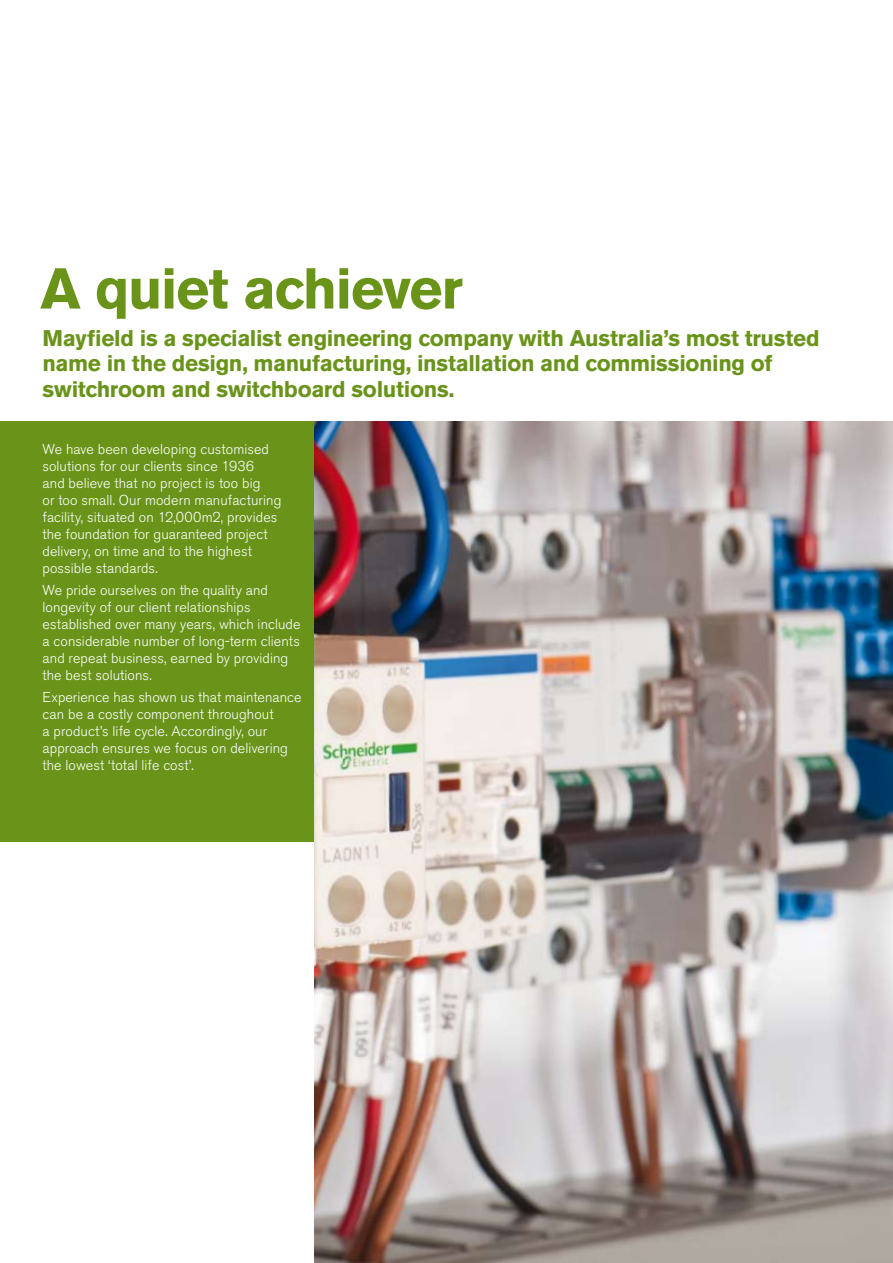
<style>
.page{position:relative;width:893px;height:1263px;background:#fff}
.page>*{position:absolute;margin:0;border:0;box-sizing:border-box;transform-origin:0 0}
.t1{font:700 57px "Akzidenz Grotesk BE";letter-spacing:-.025em;color:#699419}
.t2{font:700 22.5px/25.5px "Akzidenz Grotesk BE";letter-spacing:-.015em;color:#699419}
.t3{font:300 14.25px/17.1px "Akzidenz Grotesk BE";letter-spacing:.005em;color:#fff}
</style>
<div class="page">
<div style="left:0;top:421px;width:893px;height:421px;background:#699419"></div>
<img style="left:315px;top:421px;width:578px;height:842px">
<h1 class="t1" style="left:40px;top:256px;width:424px">A quiet achiever</h1>
<h2 class="t2" style="left:43px;top:325px;width:779px">Mayfield is a specialist engineering company with Australia’s most trusted name in the design, manufacturing, installation and commissioning of switchroom and switchboard solutions.</h2>
<p class="t3" style="left:43px;top:440px;width:240px">We have been developing customised solutions for our clients since 1936<br>and believe that no project is too big<br>or too small. Our modern manufacturing facility, situated on 12,000m2, provides the foundation for guaranteed project delivery, on time and to the highest possible standards.</p>
<p class="t3" style="left:43px;top:581px;width:260px">We pride ourselves on the quality and longevity of our client relationships established over many years, which include a considerable number of long-term clients and repeat business, earned by providing the best solutions.</p>
<p class="t3" style="left:43px;top:688px;width:260px">Experience has shown us that maintenance can be a costly component throughout<br>a product’s life cycle. Accordingly, our approach ensures we focus on delivering the lowest ‘total life cost’.</p>
</div>
